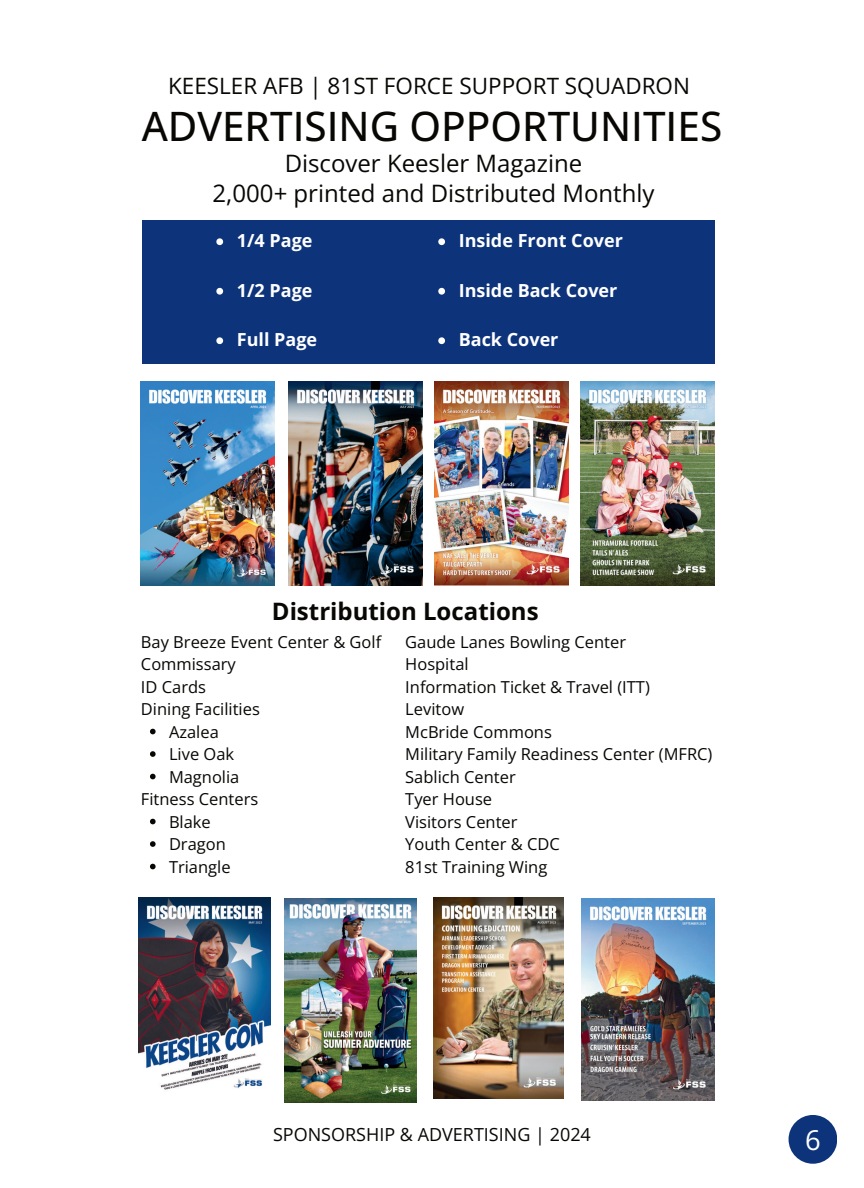
<style>
.page{position:relative;width:864px;height:1188px;background:#fff}
.page>*{position:absolute;margin:0;border:0;box-sizing:border-box;transform-origin:0 0}
.t1{font:500 40.5px "Open Sans";color:#080704}
.t2{font:27.3px "Open Sans";color:#fff}
.t3{font:24px/30px "Open Sans";color:#080704;text-align:center}
.t4{font:700 24px "Open Sans";color:#080704}
.t5{font:22.5px "Open Sans";color:#080704}
.t6{font:700 18px "Open Sans";color:#fff}
.t7{font:18px "Open Sans";color:#080704}
.t8{font:16.5px/22.5px "Open Sans";color:#080704}
</style>
<div class="page">
<img style="left:141px;top:382px;width:134px;height:203px">
<img style="left:288px;top:382px;width:134px;height:203px">
<img style="left:434px;top:382px;width:134px;height:203px">
<img style="left:580px;top:382px;width:134px;height:203px">
<div style="left:789px;top:1115px;width:48px;height:49px;background:#0d347b;border-radius:50%"></div>
<div style="left:142px;top:220px;width:573px;height:144px;background:#0d347b"></div>
<img style="left:138px;top:898px;width:132px;height:192px">
<img style="left:285px;top:899px;width:131px;height:203px">
<img style="left:434px;top:898px;width:129px;height:200px">
<img style="left:582px;top:899px;width:132px;height:201px">
<svg style="left:216px;top:238px;width:7px;height:7px"></svg>
<svg style="left:216px;top:288px;width:7px;height:7px"></svg>
<svg style="left:216px;top:337px;width:7px;height:7px"></svg>
<svg style="left:438px;top:238px;width:7px;height:7px"></svg>
<svg style="left:438px;top:288px;width:7px;height:7px"></svg>
<svg style="left:438px;top:337px;width:7px;height:7px"></svg>
<svg style="left:150px;top:729px;width:6px;height:5px"></svg>
<svg style="left:150px;top:751px;width:6px;height:6px"></svg>
<svg style="left:150px;top:774px;width:6px;height:5px"></svg>
<svg style="left:150px;top:819px;width:6px;height:5px"></svg>
<svg style="left:150px;top:841px;width:6px;height:6px"></svg>
<svg style="left:150px;top:864px;width:6px;height:5px"></svg>
<h3 class="t5" style="left:168px;top:71px;width:523px">KEESLER AFB | 81ST FORCE SUPPORT SQUADRON</h3>
<h1 class="t1" style="left:142px;top:98px;width:582px">ADVERTISING OPPORTUNITIES</h1>
<h3 class="t3" style="left:213px;top:148px;width:443px">Discover Keesler Magazine<br>2,000+ printed and Distributed Monthly</h3>
<p class="t6" style="left:237px;top:228px;width:77px">1/4 Page</p>
<p class="t6" style="left:237px;top:278px;width:77px">1/2 Page</p>
<p class="t6" style="left:237px;top:327px;width:82px">Full Page</p>
<p class="t6" style="left:459px;top:228px;width:166px">Inside Front Cover</p>
<p class="t6" style="left:459px;top:278px;width:160px">Inside Back Cover</p>
<p class="t6" style="left:459px;top:327px;width:101px">Back Cover</p>
<h3 class="t4" style="left:272px;top:594px;width:268px">Distribution Locations</h3>
<p class="t8" style="left:141px;top:630px;width:242px">Bay Breeze Event Center &amp; Golf</p>
<p class="t8" style="left:141px;top:653px;width:96px">Commissary</p>
<p class="t8" style="left:141px;top:675px;width:67px">ID Cards</p>
<p class="t8" style="left:141px;top:698px;width:120px">Dining Facilities</p>
<p class="t8" style="left:169px;top:720px;width:51px">Azalea</p>
<p class="t8" style="left:169px;top:743px;width:67px">Live Oak</p>
<p class="t8" style="left:169px;top:765px;width:72px">Magnolia</p>
<p class="t8" style="left:141px;top:788px;width:119px">Fitness Centers</p>
<p class="t8" style="left:169px;top:810px;width:43px">Blake</p>
<p class="t8" style="left:169px;top:833px;width:58px">Dragon</p>
<p class="t8" style="left:169px;top:855px;width:63px">Triangle</p>
<p class="t8" style="left:405px;top:630px;width:309px">Gaude Lanes Bowling Center<br>Hospital<br>Information Ticket &amp; Travel (ITT)<br>Levitow<br>McBride Commons<br>Military Family Readiness Center (MFRC)<br>Sablich Center<br>Tyer House<br>Visitors Center<br>Youth Center &amp; CDC<br>81st Training Wing</p>
<p class="t7" style="left:273px;top:1122px;width:319px">SPONSORSHIP &amp; ADVERTISING | 2024</p>
<h2 class="t2" style="left:805px;top:1121px;width:17px">6</h2>
</div>
